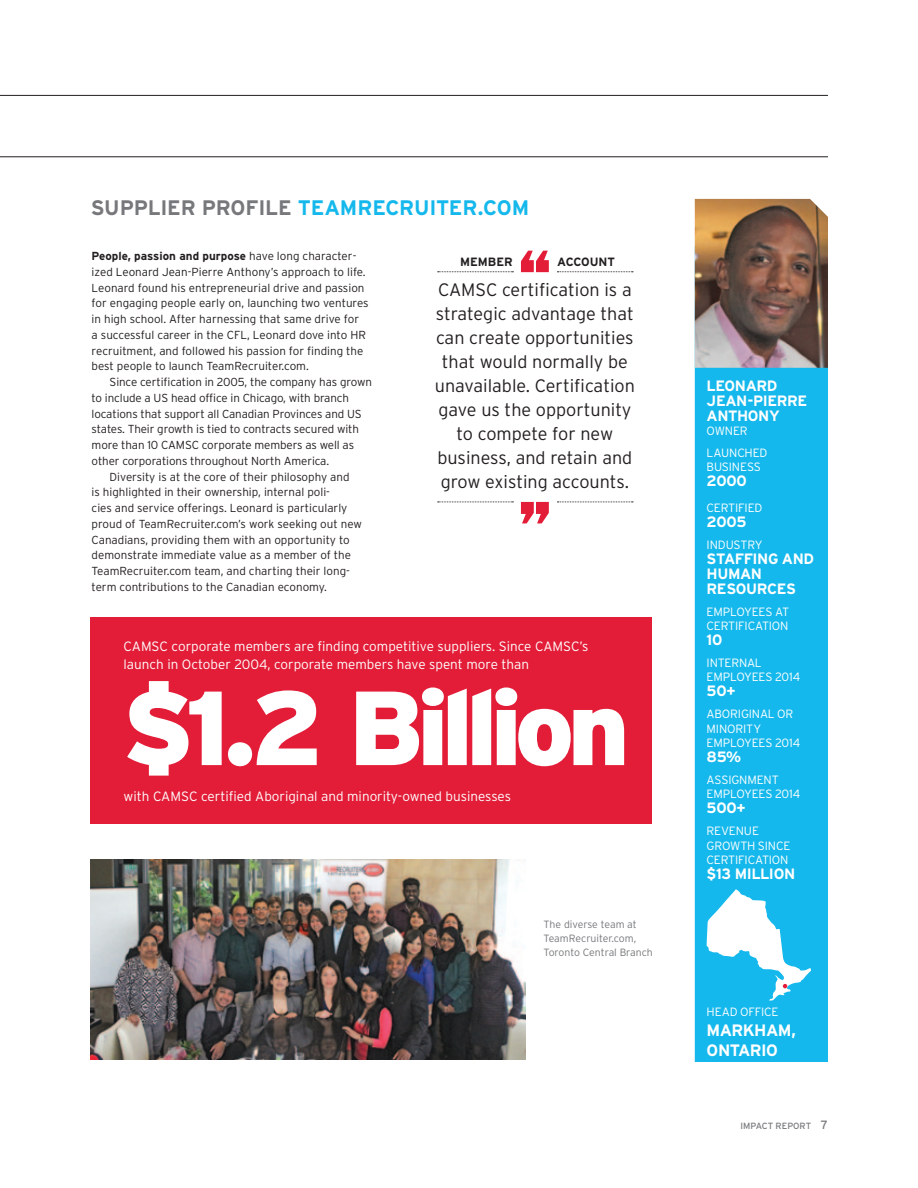
<style>
.page{position:relative;width:918px;height:1188px;background:#fff}
.page>*{position:absolute;margin:0;border:0;box-sizing:border-box;transform-origin:0 0}
.t1{font:900 105px "Interstate";letter-spacing:-.07em;color:#fff}
.t2{font:700 21px "Interstate";letter-spacing:-.01em;color:#76787b}
.t3{font:700 21px "Interstate";color:#15b8ec}
.t4{font:300 18px/24px "Interstate";color:#231f20;text-align:center}
.t5{font:700 16.5px/19.8px "Interstate";letter-spacing:-.03em;color:#fff}
.t6{font:700 15px/15px "Interstate";letter-spacing:-.02em;color:#fff}
.t7{font:300 13.5px/18px "Interstate";color:#fff}
.t8{font:300 12px/14.4px "Interstate";letter-spacing:-.015em;color:#fff}
.t9{font:700 12px "Interstate";color:#231f20}
.t10{font:300 11.7px/15.8px "Interstate";color:#231f20}
.t11{font:300 10.5px/14.2px "Interstate";color:#76787b}
.t12{font:9px "Interstate";color:#76787b}
.s1{color:#15b8ec}
.s2{font-weight:700}
.s3{font-size:12px}
</style>
<div class="page">
<div style="left:90px;top:618px;width:562px;height:206px;background:#e31d38"></div>
<hr style="left:0;top:157px;width:828px;height:1px;background:#231f20">
<hr style="left:0;top:95px;width:828px;height:1px;background:#231f20">
<img style="left:90px;top:859px;width:436px;height:201px">
<svg style="left:521px;top:251px;width:28px;height:21px"></svg>
<svg style="left:521px;top:502px;width:28px;height:21px"></svg>
<svg style="left:438px;top:271px;width:75px;height:1px"></svg>
<svg style="left:438px;top:502px;width:75px;height:1px"></svg>
<svg style="left:557px;top:271px;width:76px;height:1px"></svg>
<svg style="left:557px;top:502px;width:76px;height:1px"></svg>
<div style="left:695px;top:368px;width:133px;height:694px;background:#15b8ec"></div>
<img style="left:695px;top:199px;width:133px;height:169px">
<svg style="left:707px;top:889px;width:104px;height:112px"></svg>
<h2 class="t2" style="left:91px;top:196px;width:323px">SUPPLIER PROFILE <span class="s1">TEAMRECRUITER</span></h2>
<h2 class="t3" style="left:478px;top:196px;width:53px">.COM</h2>
<p class="t10" style="left:92px;top:248px;width:279px"><span class="s2">PEOPLE, PASSION AND PURPOSE</span> have long character&shy;ized Leonard Jean-Pierre Anthony’s approach to life.<br>Leonard found his entrepreneurial drive and passion for engaging people early on, launching two ventures in high school. After harnessing that same drive for<br>a successful career in the CFL, Leonard dove into HR recruitment, and followed his passion for finding the best people to launch TeamRecruiter.com.</p>
<p class="t10" style="left:110px;top:374px;width:264px">Since certification in 2005, the company has grown</p>
<p class="t10" style="left:92px;top:390px;width:259px">to include a US head office in Chicago, with branch</p>
<p class="t10" style="left:92px;top:405px;width:272px">locations that support all Canadian Provinces and US</p>
<p class="t10" style="left:92px;top:421px;width:269px">states. Their growth is tied to contracts secured with</p>
<p class="t10" style="left:92px;top:437px;width:264px">more than 10 CAMSC corporate members as well as</p>
<p class="t10" style="left:92px;top:453px;width:239px">other corporations throughout North America.</p>
<p class="t10" style="left:110px;top:468px;width:241px">Diversity is at the core of their philosophy and</p>
<p class="t10" style="left:92px;top:484px;width:240px">is highlighted in their ownership, internal poli-</p>
<p class="t10" style="left:92px;top:500px;width:257px">cies and service offerings. Leonard is particularly</p>
<p class="t10" style="left:92px;top:516px;width:272px">proud of TeamRecruiter.com’s work seeking out new</p>
<p class="t10" style="left:92px;top:531px;width:260px">Canadians, providing them with an opportunity to</p>
<p class="t10" style="left:92px;top:547px;width:261px">demonstrate immediate value as a member of the</p>
<p class="t10" style="left:92px;top:563px;width:260px">TeamRecruiter.com team, and charting their long-</p>
<p class="t10" style="left:92px;top:579px;width:237px">term contributions to the Canadian economy.</p>
<p class="t9" style="left:460px;top:255px;width:54px">MEMBER</p>
<p class="t9" style="left:557px;top:255px;width:9px">ACCO</p>
<p class="t9" style="left:590px;top:255px;width:27px">UNT</p>
<h3 class="t4" style="left:435px;top:277px;width:202px">CAMSC certification is a strategic advantage that can create opportunities that would normally be unavailable. Certification gave us the opportunity to compete for new business, and retain and grow existing accounts.</h3>
<p class="t7" style="left:124px;top:637px;width:467px">CAMSC corporate members are finding competitive suppliers. Since CAMSC’s launch in October 2004, corporate members have spent more than</p>
<h1 class="t1" style="left:124px;top:668px;width:507px">$1.2 Billion</h1>
<p class="t7" style="left:124px;top:787px;width:389px">with CAMSC certified Aboriginal and minority-owned businesses</p>
<p class="t11" style="left:544px;top:917px;width:111px">The diverse team at<br>TeamRecruiter.com,<br>Toronto Central Branch</p>
<p class="t6" style="left:707px;top:378px;width:102px">LEONARD<br>JEAN-PIERRE<br>ANTHONY</p>
<p class="t8" style="left:707px;top:420px;width:62px;line-height:21.9px">Owner<br>LAUNCHED</p>
<p class="t8" style="left:707px;top:460px;width:56px">BUSINESS</p>
<p class="t6" style="left:707px;top:474px;width:42px">2000</p>
<p class="t8" style="left:707px;top:500px;width:57px">CERTIFIED</p>
<p class="t6" style="left:707px;top:514px;width:41px">2005</p>
<p class="t8" style="left:707px;top:537px;width:57px">INDUSTRY</p>
<p class="t6" style="left:707px;top:551px;width:107px">STAFFING AND<br>HUMAN<br>RESOURCES</p>
<p class="t8" style="left:707px;top:604px;width:84px">EMPLOYEES AT<br>CERTIFICATION</p>
<p class="t6" style="left:707px;top:632px;width:17px">10</p>
<p class="t8" style="left:707px;top:655px;width:95px">INTERNAL<br>EMPLOYEES 2014</p>
<p class="t6" style="left:707px;top:684px;width:30px">50+</p>
<p class="t8" style="left:707px;top:707px;width:95px">ABORIGINAL OR<br>MINORITY<br>EMPLOYEES 2014</p>
<p class="t6" style="left:707px;top:749px;width:36px">85%</p>
<p class="t8" style="left:707px;top:772px;width:95px">ASSIGNMENT<br>EMPLOYEES 2014</p>
<p class="t6" style="left:707px;top:801px;width:41px">500+</p>
<p class="t8" style="left:707px;top:824px;width:85px">REVENUE<br>GROWTH SINCE<br>CERTIFICATION</p>
<p class="t6" style="left:707px;top:866px;width:90px">$13 MILLION</p>
<p class="t8" style="left:707px;top:1005px;width:73px">HEAD OFFICE</p>
<h3 class="t5" style="left:707px;top:1020px;width:91px">MARKHAM ,<br>ONTARIO</h3>
<p class="t12" style="left:741px;top:1120px;width:89px">IM PACT REPORT <span class="s3">7</span></p>
</div>
